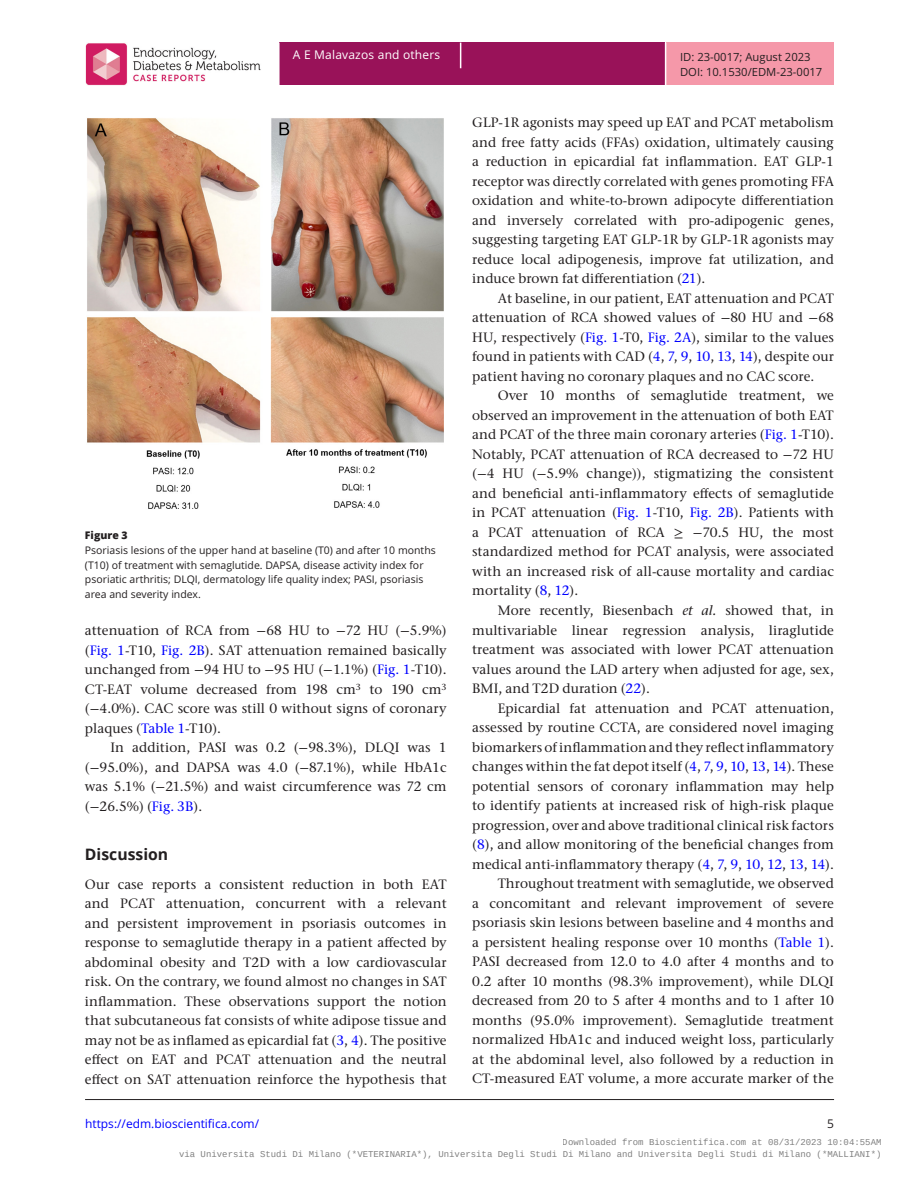
<style>
.page{position:relative;width:919px;height:1187px;background:#fff}
.page>*{position:absolute;margin:0;border:0;box-sizing:border-box;transform-origin:0 0}
.t1{font:700 15.75px "Open Sans";color:#231f20}
.TXI{font:500 13.5px/19.5px "Stone Serif ITC Pro";letter-spacing:.005em;color:#231f20;text-align:justify}
.TXT{font:500 13.5px/19.5px "Stone Serif ITC Pro";letter-spacing:.005em;color:#231f20;text-align:justify}
.t2{font:12px "Open Sans";color:#00f}
.t3{font:12px "Open Sans";letter-spacing:.015em;color:#fff}
.t4{font:12px "Open Sans";color:#231f20}
.t5{font:11.25px/14.5px "Open Sans";color:#231f20}
.FC{font:10.5px/14.7px "Open Sans";color:#231f20}
.FC-2{font:800 10.5px "Open Sans";color:#231f20}
.t6{font:9px/12px "Liberation Mono";color:rgb(0 0 0/.5);text-align:right}
.s1{font-family:"STIX Two Math";font-weight:400}
.s2{color:#00f}
.s3{font-style:italic}
</style>
<div class="page">
<div style="left:279px;top:43px;width:385px;height:42px;background:#991259"></div>
<div style="left:666px;top:43px;width:167px;height:42px;background:#f598a9"></div>
<svg style="left:460px;top:43px;width:1px;height:25px"></svg>
<img style="left:85px;top:43px;width:176px;height:42px">
<hr style="left:85px;top:1099px;width:749px;height:1px;background:#231f20">
<img style="left:87px;top:118px;width:357px;height:391px">
<p class="t3" style="left:293px;top:47px;width:149px">A E Malavazos and others</p>
<p class="t5" style="left:680px;top:50px;width:144px">ID: 23-0017; August 2023<br>DOI: 10.1530/EDM-23-0017</p>
<p class="FC-2" style="left:85px;top:527px;width:44px">Figure 3</p>
<p class="FC" style="left:85px;top:542px;width:352px">Psoriasis lesions of the upper hand at baseline (T0) and after 10 months (T10) of treatment with semaglutide. DAPSA, disease activity index for psoriatic arthritis; DLQI, dermatology life quality index; PASI, psoriasis area and severity index.</p>
<p class="TXI" style="left:85px;top:621px;width:363px">attenuation of RCA from <span class="s1">−</span>68 HU to <span class="s1">−</span>72 HU (<span class="s1">−</span>5.9%) (<span class="s2">Fig. 1</span>-T10, <span class="s2">Fig. 2B</span>). SAT attenuation remained basically unchanged from <span class="s1">−</span>94 HU to <span class="s1">−</span>95 HU (<span class="s1">−</span>1.1%) (<span class="s2">Fig. 1</span>-T10).<br>CT-EAT volume decreased from 198 cm<sup>3</sup> to 190 cm<sup>3 </sup>(<span class="s1">−</span>4.0%). CAC score was still 0 without signs of coronary plaques (<span class="s2">Table 1</span>-T10).</p>
<p class="TXI" style="left:85px;top:738px;width:363px;text-indent:26px">In addition, PASI was 0.2 (<span class="s1">−</span>98.3%), DLQI was 1 (<span class="s1">−</span>95.0%), and DAPSA was 4.0 (<span class="s1">−</span>87.1%), while HbA1c was 5.1% (<span class="s1">−</span>21.5%) and waist circumference was 72 cm (<span class="s1">−</span>26.5%) (<span class="s2">Fig. 3B</span>).</p>
<h1 class="t1" style="left:85px;top:842px;width:85px">Discussion</h1>
<p class="TXT" style="left:85px;top:874px;width:363px">Our case reports a consistent reduction in both EAT and PCAT attenuation, concurrent with a relevant and persistent improvement in psoriasis outcomes in response to semaglutide therapy in a patient affected by abdominal obesity and T2D with a low cardiovascular risk. On the contrary, we found almost no changes in SAT inflammation. These observations support the notion that subcutaneous fat consists of white adipose tissue and may not be as inflamed as epicardial fat (<span class="s2">3</span>, <span class="s2">4</span>). The positive effect on EAT and PCAT attenuation and the neutral effect on SAT attenuation reinforce the hypothesis that</p>
<p class="TXT" style="left:472px;top:113px;width:363px">GLP-1R agonists may speed up EAT and PCAT metabolism and free fatty acids (FFAs) oxidation, ultimately causing a reduction in epicardial fat inflammation. EAT GLP-1 receptor was directly correlated with genes promoting FFA oxidation and white-to-brown adipocyte differentiation and inversely correlated with pro-adipogenic genes, suggesting targeting EAT GLP-1R by GLP-1R agonists may reduce local adipogenesis, improve fat utilization, and induce brown fat differentiation (<span class="s2">21</span>).</p>
<p class="TXI" style="left:472px;top:288px;width:363px;text-indent:26px">At baseline, in our patient, EAT attenuation and PCAT attenuation of RCA showed values of <span class="s1">−</span>80 HU and <span class="s1">−</span>68<br>HU, respectively (<span class="s2">Fig. 1</span>-T0, <span class="s2">Fig. 2A</span>), similar to the values found in patients with CAD (<span class="s2">4</span>, <span class="s2">7</span>, <span class="s2">9</span>, <span class="s2">10</span>, <span class="s2">13</span>, <span class="s2">14</span>), despite our patient having no coronary plaques and no CAC score.</p>
<p class="TXI" style="left:472px;top:386px;width:363px;text-indent:26px">Over 10 months of semaglutide treatment, we observed an improvement in the attenuation of both EAT and PCAT of the three main coronary arteries (<span class="s2">Fig. 1</span>-T10).<br>Notably, PCAT attenuation of RCA decreased to <span class="s1">−</span>72 HU (<span class="s1">−</span>4 HU (<span class="s1">−</span>5.9% change)), stigmatizing the consistent and beneficial anti-inflammatory effects of semaglutide in PCAT attenuation (<span class="s2">Fig. 1</span>-T10, <span class="s2">Fig. 2B</span>). Patients with a PCAT attenuation of RCA <span class="s1">≥ −</span>70.5 HU, the most standardized method for PCAT analysis, were associated with an increased risk of all-cause mortality and cardiac mortality (<span class="s2">8</span>, <span class="s2">12</span>).</p>
<p class="TXI" style="left:472px;top:600px;width:363px;text-indent:26px">More recently, Biesenbach <span class="s3">et al.</span> showed that, in multivariable linear regression analysis, liraglutide treatment was associated with lower PCAT attenuation values around the LAD artery when adjusted for age, sex, BMI, and T2D duration (<span class="s2">22</span>).</p>
<p class="TXI" style="left:472px;top:698px;width:363px;text-indent:26px">Epicardial fat attenuation and PCAT attenuation, assessed by routine CCTA, are considered novel imaging biomarkers of inflammation and they reflect inflammatory changes within the fat depot itself (<span class="s2">4</span>, <span class="s2">7</span>, <span class="s2">9</span>, <span class="s2">10</span>, <span class="s2">13</span>, <span class="s2">14</span>). These potential sensors of coronary inflammation may help to identify patients at increased risk of high-risk plaque progression, over and above traditional clinical risk factors (<span class="s2">8</span>), and allow monitoring of the beneficial changes from medical anti-inflammatory therapy (<span class="s2">4</span>, <span class="s2">7</span>, <span class="s2">9</span>, <span class="s2">10</span>, <span class="s2">12</span>, <span class="s2">13</span>, <span class="s2">14</span>).</p>
<p class="TXI" style="left:472px;top:873px;width:363px;text-indent:26px">Throughout treatment with semaglutide, we observed a concomitant and relevant improvement of severe psoriasis skin lesions between baseline and 4 months and a persistent healing response over 10 months (<span class="s2">Table 1</span>).<br>PASI decreased from 12.0 to 4.0 after 4 months and to 0.2 after 10 months (98.3% improvement), while DLQI decreased from 20 to 5 after 4 months and to 1 after 10 months (95.0% improvement). Semaglutide treatment normalized HbA1c and induced weight loss, particularly at the abdominal level, also followed by a reduction in CT-measured EAT volume, a more accurate marker of the</p>
<p class="t2" style="left:85px;top:1115px;width:176px">https://edm.bioscientifica.com/</p>
<p class="t4" style="left:827px;top:1115px;width:8px">5</p>
<p class="t6" style="left:179px;top:1136px;width:704px">Downloaded from Bioscientifica.com at 08/31/2023 10:04:55AM<br>via Universita Studi Di Milano (*VETERINARIA*), Universita Degli Studi Di Milano and Universita Degli Studi di Milano (*MALLIANI*)</p>
</div>
